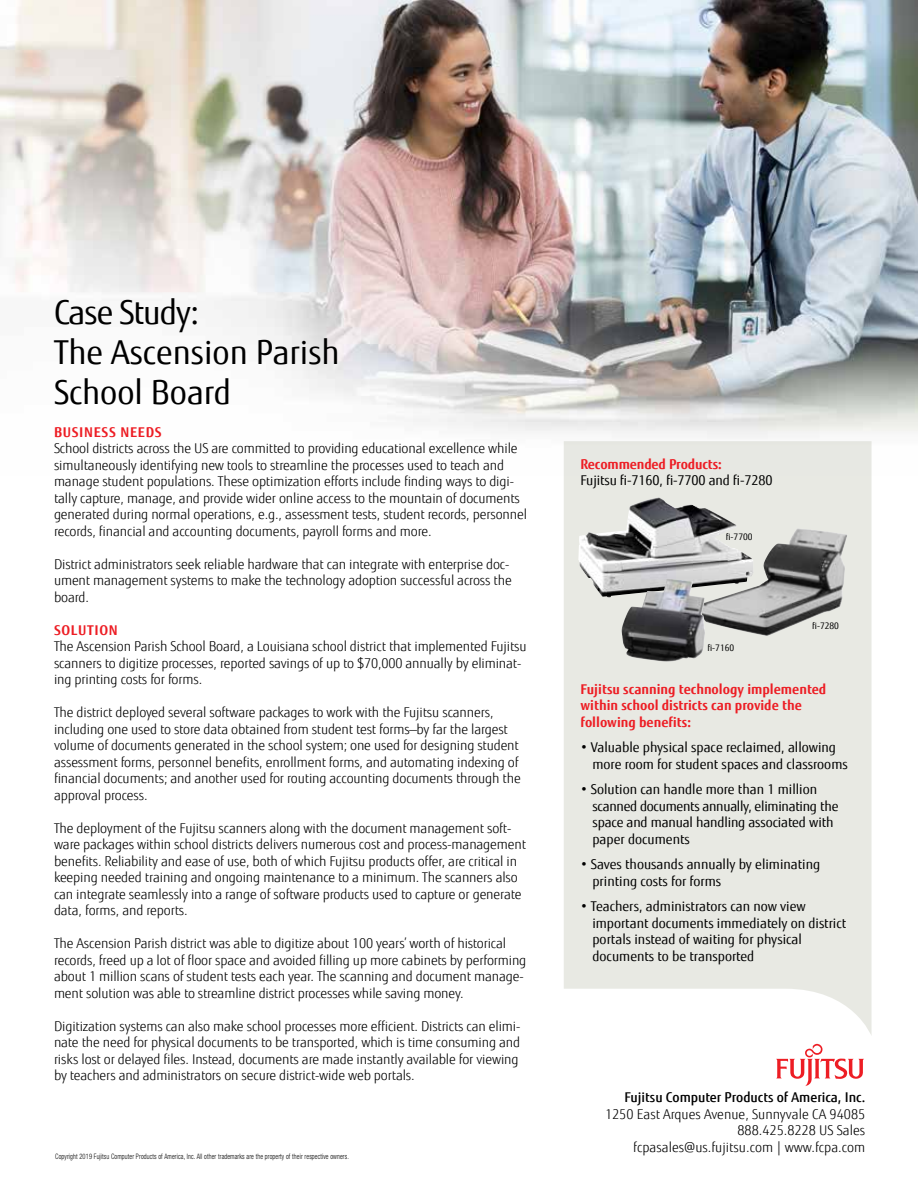
<style>
.page{position:relative;width:918px;height:1188px;background:#fff}
.page>*{position:absolute;margin:0;border:0;box-sizing:border-box;transform-origin:0 0}
.t1{font:33px/39.6px "Fujitsu Sans";color:#000}
.t2{font:300 13.5px/16.5px "Fujitsu Sans";letter-spacing:-.01em;color:#000}
.t3{font:13.5px/16.5px "Fujitsu Sans";color:#000}
.t4{font:700 13.5px/16.5px "Fujitsu Sans";color:#ed1d24}
.t5{font:500 13.5px "Fujitsu Sans";color:#000}
.t6{font:700 13.5px "Fujitsu Sans";letter-spacing:.05em;color:#ed1d24}
.t7{font:9px "Fujitsu Sans";color:#000}
.t8{font:300 condensed 7.5px "Helvetica Neue";letter-spacing:.02em;color:#000;scale:.85 1}
</style>
<div class="page">
<img style="left:0;top:0;width:918px;height:444px">
<svg style="left:564px;top:441px;width:308px;height:594px;background:#e9eae5"></svg>
<img style="left:578px;top:497px;width:176px;height:100px">
<svg style="left:776px;top:1044px;width:88px;height:42px"></svg>
<img style="left:701px;top:529px;width:147px;height:107px">
<img style="left:622px;top:579px;width:83px;height:83px">
<h1 class="t1" style="left:54px;top:293px;width:287px">Case Study:<br>The Ascension Parish<br>School Board</h1>
<p class="t6" style="left:54px;top:423px;width:109px">BUSINESS NEEDS</p>
<p class="t2" style="left:54px;top:440px;width:475px">School districts across the US are committed to providing educational excellence while simultaneously identifying new tools to streamline the processes used to teach and manage student populations. These optimization efforts include finding ways to digi&shy;tally capture, manage, and provide wider online access to the mountain of documents generated during normal operations, e.g., assessment tests, student records, personnel records, financial and accounting documents, payroll forms and more.</p>
<p class="t2" style="left:54px;top:556px;width:459px">District administrators seek reliable hardware that can integrate with enterprise doc&shy;ument management systems to make the technology adoption successful across the board.</p>
<p class="t6" style="left:54px;top:621px;width:65px">SOLUTION</p>
<p class="t2" style="left:54px;top:638px;width:474px">The Ascension Parish School Board, a Louisiana school district that implemented Fujitsu scanners to digitize processes, reported savings of up to $70,000 annually by eliminat&shy;ing printing costs for forms.</p>
<p class="t2" style="left:54px;top:704px;width:468px">The district deployed several software packages to work with the Fujitsu scanners, including one used to store data obtained from student test forms—by far the largest volume of documents generated in the school system; one used for designing student assessment forms, personnel benefits, enrollment forms, and automating indexing of financial documents; and another used for routing accounting documents through the approval process.</p>
<p class="t2" style="left:54px;top:820px;width:474px">The deployment of the Fujitsu scanners along with the document management soft&shy;ware packages within school districts delivers numerous cost and process-management benefits. Reliability and ease of use, both of which Fujitsu products offer, are critical in keeping needed training and ongoing maintenance to a minimum. The scanners also can integrate seamlessly into a range of software products used to capture or generate data, forms, and reports.</p>
<p class="t2" style="left:54px;top:935px;width:474px">The Ascension Parish district was able to digitize about 100 years’ worth of historical records, freed up a lot of floor space and avoided filling up more cabinets by performing about 1 million scans of student tests each year. The scanning and document manage&shy;ment solution was able to streamline district processes while saving money.</p>
<p class="t2" style="left:54px;top:1018px;width:468px">Digitization systems can also make school processes more efficient. Districts can elimi&shy;nate the need for physical documents to be transported, which is time consuming and risks lost or delayed files. Instead, documents are made instantly available for viewing by teachers and administrators on secure district-wide web portals.</p>
<p class="t8" style="left:55px;top:1152px;width:347px">Copyright 2019 Fujitsu Computer Products of America, Inc. All other trademarks are the property of their respective owners.</p>
<p class="t4" style="left:580px;top:456px;width:143px">Recommended Products:</p>
<p class="t3" style="left:580px;top:472px;width:194px">Fujitsu fi-7160, fi-7700 and fi-7280</p>
<p class="t7" style="left:726px;top:531px;width:28px">fi-7700</p>
<p class="t7" style="left:707px;top:642px;width:28px">fi-7160</p>
<p class="t7" style="left:812px;top:620px;width:28px">fi-7280</p>
<p class="t4" style="left:580px;top:681px;width:247px">Fujitsu scanning technology implemented within school districts can provide the following benefits:</p>
<p class="t3" style="left:593px;top:740px;width:257px;text-indent:-12px">• Valuable physical space reclaimed, allowing more room for student spaces and classrooms</p>
<p class="t3" style="left:593px;top:782px;width:247px;text-indent:-12px">• Solution can handle more than 1 million scanned documents annually, eliminating the space and manual handling associated with paper documents</p>
<p class="t3" style="left:593px;top:857px;width:229px;text-indent:-12px">• Saves thousands annually by eliminating printing costs for forms</p>
<p class="t3" style="left:593px;top:899px;width:255px;text-indent:-12px">• Teachers, administrators can now view important documents immediately on district portals instead of waiting for physical documents to be transported</p>
<p class="t5" style="left:624px;top:1089px;width:242px">Fujitsu Computer Products of America, Inc.</p>
<p class="t2" style="left:605px;top:1106px;width:262px;text-align:right">1250 East Arques Avenue, Sunnyvale CA 94085<br>888.425.8228 US Sales fcpasales@us.fujitsu.com | www.fcpa.com</p>
</div>
